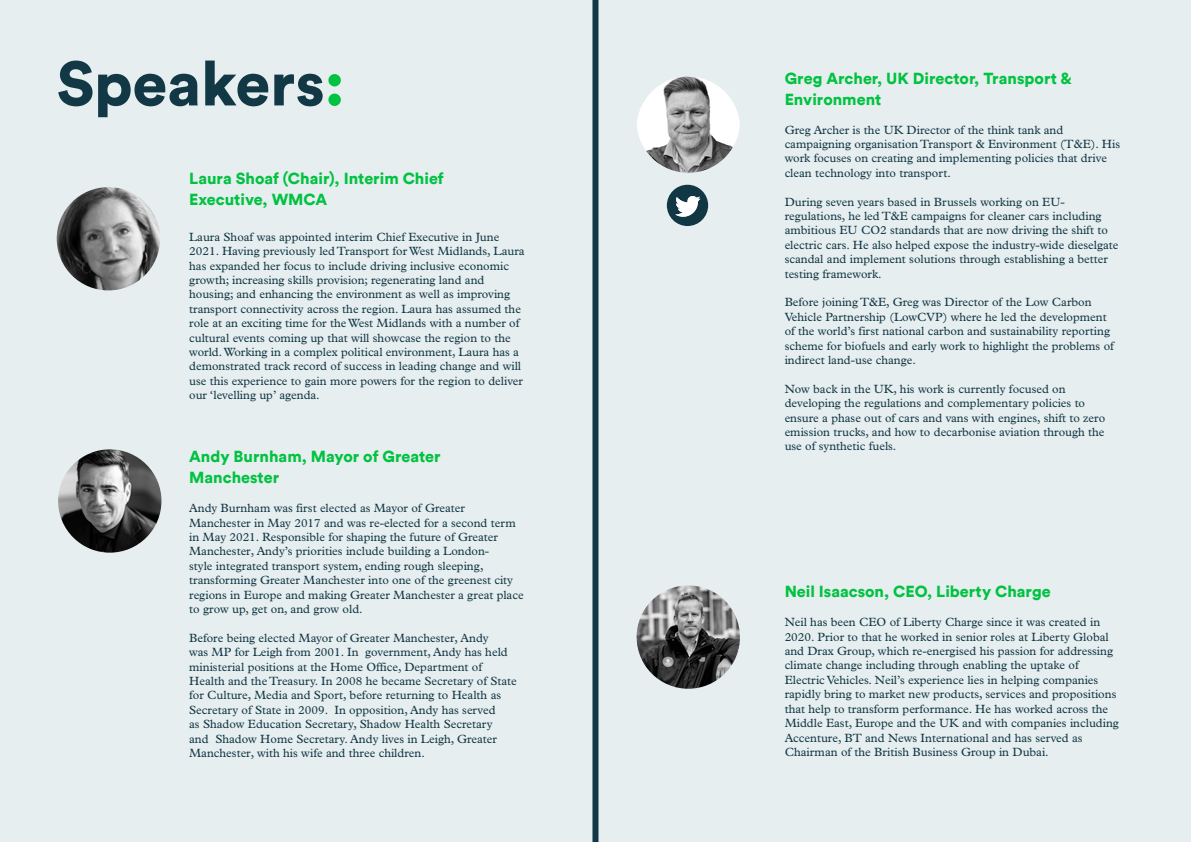
<style>
.page{position:relative;width:1191px;height:842px;background:#e7eef0}
.page>*{position:absolute;margin:0;border:0;box-sizing:border-box;transform-origin:0 0}
.t1{font:900 62px "Circular";color:#123845}
.t2{font:900 16px/21px "Circular";color:#01c241}
.t3{font:12px/14.4px "Plantin";color:#123845}
.s1{color:#01c241}
</style>
<div class="page">
<svg style="left:667px;top:185px;width:41px;height:41px"></svg>
<img style="left:58px;top:449px;width:103px;height:104px;border-radius:52px">
<img style="left:636px;top:77px;width:104px;height:96px">
<img style="left:636px;top:585px;width:104px;height:104px;border-radius:52px">
<div style="left:592px;top:0;width:6px;height:842px;background:#123845"></div>
<img style="left:57px;top:187px;width:103px;height:103px;border-radius:52px">
<h1 class="t1" style="left:57px;top:42px;width:289px">Speakers<span class="s1">:</span></h1>
<h2 class="t2" style="left:189px;top:168px;width:256px">Laura Shoaf (Chair), Interim Chief<br>Executive, WMCA</h2>
<p class="t3" style="left:189px;top:229px;width:337px">Laura Shoaf was appointed interim Chief Executive in June 2021. Having previously led Transport for West Midlands, Laura has expanded her focus to include driving inclusive economic growth; increasing skills provision; regenerating land and housing; and enhancing the environment as well as improving transport connectivity across the region. Laura has assumed the role at an exciting time for the West Midlands with a number of cultural events coming up that will showcase the region to the world. Working in a complex political environment, Laura has a demonstrated track record of success in leading change and will use this experience to gain more powers for the region to deliver our ‘levelling up’ agenda.</p>
<h2 class="t2" style="left:189px;top:446px;width:253px">Andy Burnham, Mayor of Greater<br>Manchester</h2>
<p class="t3" style="left:189px;top:501px;width:336px">Andy Burnham was first elected as Mayor of Greater Manchester in May 2017 and was re-elected for a second term in May 2021. Responsible for shaping the future of Greater Manchester, Andy’s priorities include building a London-<br>style integrated transport system, ending rough sleeping, transforming Greater Manchester into one of the greenest city regions in Europe and making Greater Manchester a great place to grow up, get on, and grow old.</p>
<p class="t3" style="left:189px;top:630px;width:329px">Before being elected Mayor of Greater Manchester, Andy<br>was MP for Leigh from 2001. In government, Andy has held ministerial positions at the Home Office, Department of Health and the Treasury. In 2008 he became Secretary of State for Culture, Media and Sport, before returning to Health as Secretary of State in 2009. In opposition, Andy has served<br>as Shadow Education Secretary, Shadow Health Secretary<br>and Shadow Home Secretary. Andy lives in Leigh, Greater Manchester, with his wife and three children.</p>
<h2 class="t2" style="left:784px;top:67px;width:289px">Greg Archer, UK Director, Transport &amp;<br>Environment</h2>
<p class="t3" style="left:784px;top:122px;width:337px">Greg Archer is the UK Director of the think tank and campaigning organisation Transport &amp; Environment (T&amp;E). His work focuses on creating and implementing policies that drive clean technology into transport.</p>
<p class="t3" style="left:784px;top:194px;width:335px">During seven years based in Brussels working on EU&shy;regulations, he led T&amp;E campaigns for cleaner cars including ambitious EU CO2 standards that are now driving the shift to electric cars. He also helped expose the industry-wide dieselgate scandal and implement solutions through establishing a better testing framework.</p>
<p class="t3" style="left:784px;top:295px;width:331px">Before joining T&amp;E, Greg was Director of the Low Carbon Vehicle Partnership (LowCVP) where he led the development of the world’s first national carbon and sustainability reporting scheme for biofuels and early work to highlight the problems of indirect land-use change.</p>
<p class="t3" style="left:784px;top:381px;width:322px">Now back in the UK, his work is currently focused on developing the regulations and complementary policies to ensure a phase out of cars and vans with engines, shift to zero emission trucks, and how to decarbonise aviation through the use of synthetic fuels.</p>
<h2 class="t2" style="left:784px;top:581px;width:267px">Neil Isaacson, CEO, Liberty Charge</h2>
<p class="t3" style="left:784px;top:615px;width:336px">Neil has been CEO of Liberty Charge since it was created in 2020. Prior to that he worked in senior roles at Liberty Global and Drax Group, which re-energised his passion for addressing climate change including through enabling the uptake of Electric Vehicles. Neil’s experience lies in helping companies rapidly bring to market new products, services and propositions that help to transform performance. He has worked across the Middle East, Europe and the UK and with companies including Accenture, BT and News International and has served as Chairman of the British Business Group in Dubai.</p>
</div>
